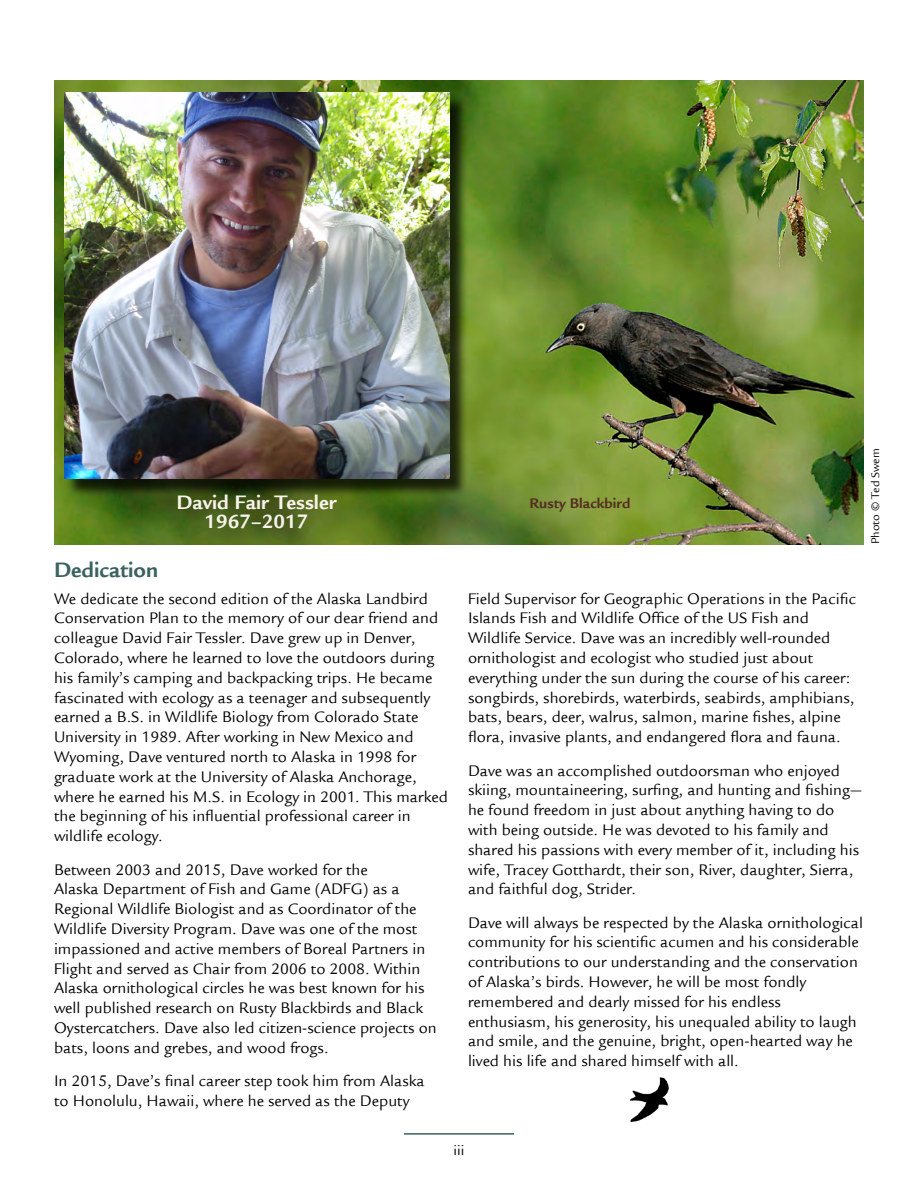
<style>
.page{position:relative;width:918px;height:1188px;background:#fff}
.page>*{position:absolute;margin:0;border:0;box-sizing:border-box;transform-origin:0 0}
.t1{font:700 22.5px "Legacy Sans LT";color:#3b6261}
.t2{font:700 21px/19.5px "Legacy Sans LT";color:#f8f2ea;text-align:center}
.t3{font:16.5px/19.8px "Legacy Sans LT";color:#000}
.t4{font:700 15px "Legacy Sans LT";color:#542e20}
.t5{font:15px "Legacy Sans LT";color:#000}
.t6{font:12px "Legacy Sans LT";color:#000}
</style>
<div class="page">
<hr style="left:404px;top:1133px;width:110px;height:2px;background:#3b6261">
<img style="left:54px;top:81px;width:810px;height:463px">
<div style="left:66px;top:95px;width:403px;height:402px;background:#000;opacity:.75"></div>
<img style="left:64px;top:93px;width:386px;height:386px">
<img style="left:629px;top:1077px;width:40px;height:45px">
<p class="t2" style="left:176px;top:493px;width:162px">David Fair Tessler<br>1967–2017</p>
<p class="t1" style="left:54px;top:557px;width:106px">Dedication</p>
<p class="t3" style="left:54px;top:589px;width:395px">We dedicate the second edition of the Alaska Landbird Conservation Plan to the memory of our dear friend and colleague David Fair Tessler. Dave grew up in Denver, Colorado, where he learned to love the outdoors during his family’s camping and backpacking trips. He became fascinated with ecology as a teenager and subsequently earned a B.S. in Wildlife Biology from Colorado State University in 1989. After working in New Mexico and Wyoming, Dave ventured north to Alaska in 1998 for graduate work at the University of Alaska Anchorage, where he earned his M.S. in Ecology in 2001. This marked</p>
<p class="t3" style="left:54px;top:807px;width:358px">the beginning of his influential professional career in</p>
<p class="t3" style="left:54px;top:826px;width:110px">wildlife ecology.</p>
<p class="t3" style="left:54px;top:860px;width:384px">Between 2003 and 2015, Dave worked for the<br>Alaska Department of Fish and Game (ADFG) as a Regional Wildlife Biologist and as Coordinator of the Wildlife Diversity Program. Dave was one of the most impassioned and active members of Boreal Partners in Flight and served as Chair from 2006 to 2008. Within Alaska ornithological circles he was best known for his well published research on Rusty Blackbirds and Black Oystercatchers. Dave also led citizen-science projects on bats, loons and grebes, and wood frogs.</p>
<p class="t3" style="left:54px;top:1071px;width:372px">In 2015, Dave’s final career step took him from Alaska</p>
<p class="t3" style="left:54px;top:1091px;width:357px">to Honolulu, Hawaii, where he served as the Deputy</p>
<p class="t4" style="left:530px;top:495px;width:102px">Rusty Blackbird</p>
<p class="t6" style="left:868px;top:544px;width:97px;rotate:-90deg">Photo © Ted Swem</p>
<p class="t3" style="left:468px;top:589px;width:390px">Field Supervisor for Geographic Operations in the Pacific<br>Islands Fish and Wildlife Office of the US Fish and</p>
<p class="t3" style="left:468px;top:628px;width:388px">Wildlife Service. Dave was an incredibly well-rounded ornithologist and ecologist who studied just about everything under the sun during the course of his career: songbirds, shorebirds, waterbirds, seabirds, amphibians,</p>
<p class="t3" style="left:468px;top:708px;width:374px">bats, bears, deer, walrus, salmon, marine fishes, alpine flora, invasive plants, and endangered flora and fauna.</p>
<p class="t3" style="left:468px;top:761px;width:374px">Dave was an accomplished outdoorsman who enjoyed</p>
<p class="t3" style="left:468px;top:780px;width:395px">skiing, mountaineering, surfing, and hunting and fishing—</p>
<p class="t3" style="left:468px;top:800px;width:393px">he found freedom in just about anything having to do with being outside. He was devoted to his family and shared his passions with every member of it, including his wife, Tracey Gotthardt, their son, River, daughter, Sierra, and faithful dog, Strider.</p>
<p class="t3" style="left:468px;top:913px;width:397px">Dave will always be respected by the Alaska ornithological</p>
<p class="t3" style="left:468px;top:933px;width:392px">community for his scientific acumen and his considerable</p>
<p class="t3" style="left:468px;top:952px;width:391px">contributions to our understanding and the conservation of Alaska’s birds. However, he will be most fondly remembered and dearly missed for his endless enthusiasm, his generosity, his unequaled ability to laugh and smile, and the genuine, bright, open-hearted way he lived his life and shared himself with all.</p>
<p class="t5" style="left:454px;top:1142px;width:12px">iii</p>
</div>
